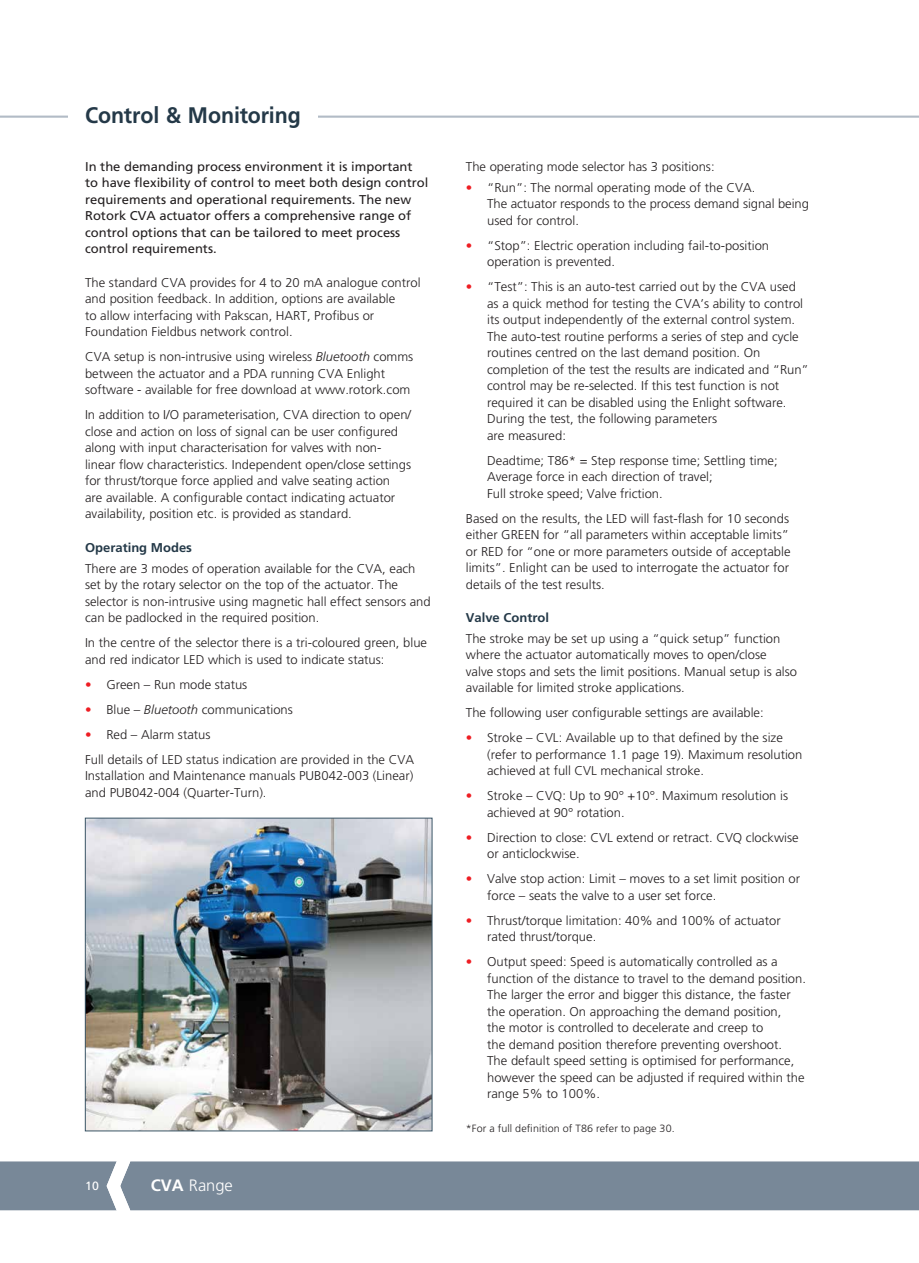
<style>
.page{position:relative;width:919px;height:1263px;background:#fff}
.page>*{position:absolute;margin:0;border:0;box-sizing:border-box;transform-origin:0 0}
.t1{font:700 22.5px "Frutiger LT Std";letter-spacing:-.005em;color:#243948;scale:.95 1}
.t2{font:300 16.5px "Frutiger LT Pro";color:#fff}
.t3{font:300 12.75px/16.5px "Frutiger LT Std";color:#231f20}
.t4{font:12.75px/16.5px "Frutiger LT Std";color:#231f20}
.t5{font:700 12.75px "Frutiger LT Std";color:#243948}
.t6{font:12px "Frutiger LT Std";color:#fff}
.t7{font:300 10.5px "Frutiger LT Std";letter-spacing:.01em;color:#231f20}
.s1{font-style:italic}
.s2{color:#ee1d23}
.s3{font-weight:700}
</style>
<div class="page">
<div style="left:0;top:1161px;width:918px;height:49px;background:#788898"></div>
<hr style="left:0;top:116px;width:918px;height:2px;background:#b2bbc6">
<div style="left:68px;top:106px;width:250px;height:17px;background:#fff"></div>
<img style="left:87px;top:820px;width:343px;height:309px">
<div style="left:85px;top:818px;width:347px;height:313px;border:1px solid #3b5566"></div>
<h1 class="t1" style="left:85px;top:102px;width:228px">Control &amp; Monitoring</h1>
<p class="t4" style="left:85px;top:158px;width:345px">In the demanding process environment it is important to have flexibility of control to meet both design control requirements and operational requirements. The new Rotork CVA actuator offers a comprehensive range of control options that can be tailored to meet process control requirements.</p>
<p class="t3" style="left:85px;top:274px;width:337px">The standard CVA provides for 4 to 20 mA analogue control and position feedback. In addition, options are available<br>to allow interfacing with Pakscan, HART, Profibus or Foundation Fieldbus network control.</p>
<p class="t3" style="left:85px;top:349px;width:330px">CVA setup is non-intrusive using wireless <span class="s1">Bluetooth</span> comms between the actuator and a PDA running CVA Enlight software - available for free download at www.rotork.com</p>
<p class="t3" style="left:85px;top:407px;width:327px">In addition to I/O parameterisation, CVA direction to open/ close and action on loss of signal can be user configured along with input characterisation for valves with non&shy;linear flow characteristics. Independent open/close settings for thrust/torque force applied and valve seating action<br>are available. A configurable contact indicating actuator availability, position etc. is provided as standard.</p>
<p class="t5" style="left:85px;top:540px;width:108px">Operating Modes</p>
<p class="t3" style="left:85px;top:560px;width:347px">There are 3 modes of operation available for the CVA, each set by the rotary selector on the top of the actuator. The selector is non-intrusive using magnetic hall effect sensors and can be padlocked in the required position.</p>
<p class="t3" style="left:85px;top:635px;width:343px">In the centre of the selector there is a tri-coloured green, blue and red indicator LED which is used to indicate status:</p>
<p class="t3" style="left:85px;top:676px;width:164px"><span class="s2">•</span> Green – Run mode status</p>
<p class="t3" style="left:85px;top:701px;width:209px"><span class="s2">•</span> Blue – <span class="s1">Bluetooth</span> communications</p>
<p class="t3" style="left:85px;top:722px;width:330px;line-height:25px"><span class="s2">•</span> Red – Alarm status<br>Full details of LED status indication are provided in the CVA</p>
<p class="t3" style="left:85px;top:768px;width:330px">Installation and Maintenance manuals PUB042-003 (Linear) and PUB042-004 (Quarter-Turn).</p>
<p class="t6" style="left:85px;top:1179px;width:15px">10</p>
<p class="t2" style="left:151px;top:1176px;width:84px"><span class="s3">CVA</span> Range</p>
<p class="t3" style="left:466px;top:158px;width:250px">The operating mode selector has 3 positions:</p>
<p class="t3" style="left:487px;top:179px;width:323px;text-indent:-21px"><span class="s2">•</span> “Run”: The normal operating mode of the CVA.<br>The actuator responds to the process demand signal being used for control.</p>
<p class="t3" style="left:487px;top:237px;width:283px;text-indent:-21px"><span class="s2">•</span> “Stop”: Electric operation including fail-to-position operation is prevented.</p>
<p class="t3" style="left:487px;top:279px;width:323px;text-indent:-21px"><span class="s2">•</span> “Test”: This is an auto-test carried out by the CVA used as a quick method for testing the CVA’s ability to control its output independently of the external control system.<br>The auto-test routine performs a series of step and cycle routines centred on the last demand position. On completion of the test the results are indicated and “Run” control may be re-selected. If this test function is not required it can be disabled using the Enlight software.<br>During the test, the following parameters<br>are measured:</p>
<p class="t3" style="left:487px;top:452px;width:292px">Deadtime; T86* = Step response time; Settling time;<br>Average force in each direction of travel;<br>Full stroke speed; Valve friction.</p>
<p class="t3" style="left:466px;top:510px;width:326px;text-align:justify">Based on the results, the LED will fast-flash for 10 seconds either GREEN for “all parameters within acceptable limits” or RED for “one or more parameters outside of acceptable limits”. Enlight can be used to interrogate the actuator for details of the test results.</p>
<p class="t5" style="left:466px;top:610px;width:85px">Valve Control</p>
<p class="t3" style="left:466px;top:630px;width:332px">The stroke may be set up using a “quick setup” function where the actuator automatically moves to open/close valve stops and sets the limit positions. Manual setup is also available for limited stroke applications.</p>
<p class="t3" style="left:466px;top:705px;width:299px">The following user configurable settings are available:</p>
<p class="t3" style="left:487px;top:730px;width:317px;text-indent:-21px"><span class="s2">•</span> Stroke – CVL: Available up to that defined by the size (refer to performance 1.1 page 19). Maximum resolution achieved at full CVL mechanical stroke.</p>
<p class="t3" style="left:487px;top:788px;width:302px;text-indent:-21px"><span class="s2">•</span> Stroke – CVQ: Up to 90° +10°. Maximum resolution is achieved at 90° rotation.</p>
<p class="t3" style="left:487px;top:829px;width:313px;text-indent:-21px"><span class="s2">•</span> Direction to close: CVL extend or retract. CVQ clockwise or anticlockwise.</p>
<p class="t3" style="left:487px;top:871px;width:314px;text-indent:-21px"><span class="s2">•</span> Valve stop action: Limit – moves to a set limit position or force – seats the valve to a user set force.</p>
<p class="t3" style="left:487px;top:912px;width:295px;text-indent:-21px"><span class="s2">•</span> Thrust/torque limitation: 40% and 100% of actuator rated thrust/torque.</p>
<p class="t3" style="left:487px;top:954px;width:320px;text-indent:-21px"><span class="s2">•</span> Output speed: Speed is automatically controlled as a function of the distance to travel to the demand position.<br>The larger the error and bigger this distance, the faster the operation. On approaching the demand position,<br>the motor is controlled to decelerate and creep to<br>the demand position therefore preventing overshoot.<br>The default speed setting is optimised for performance, however the speed can be adjusted if required within the range 5% to 100%.</p>
<p class="t7" style="left:466px;top:1122px;width:210px">*For a full definition of T86 refer to page 30.</p>
</div>
